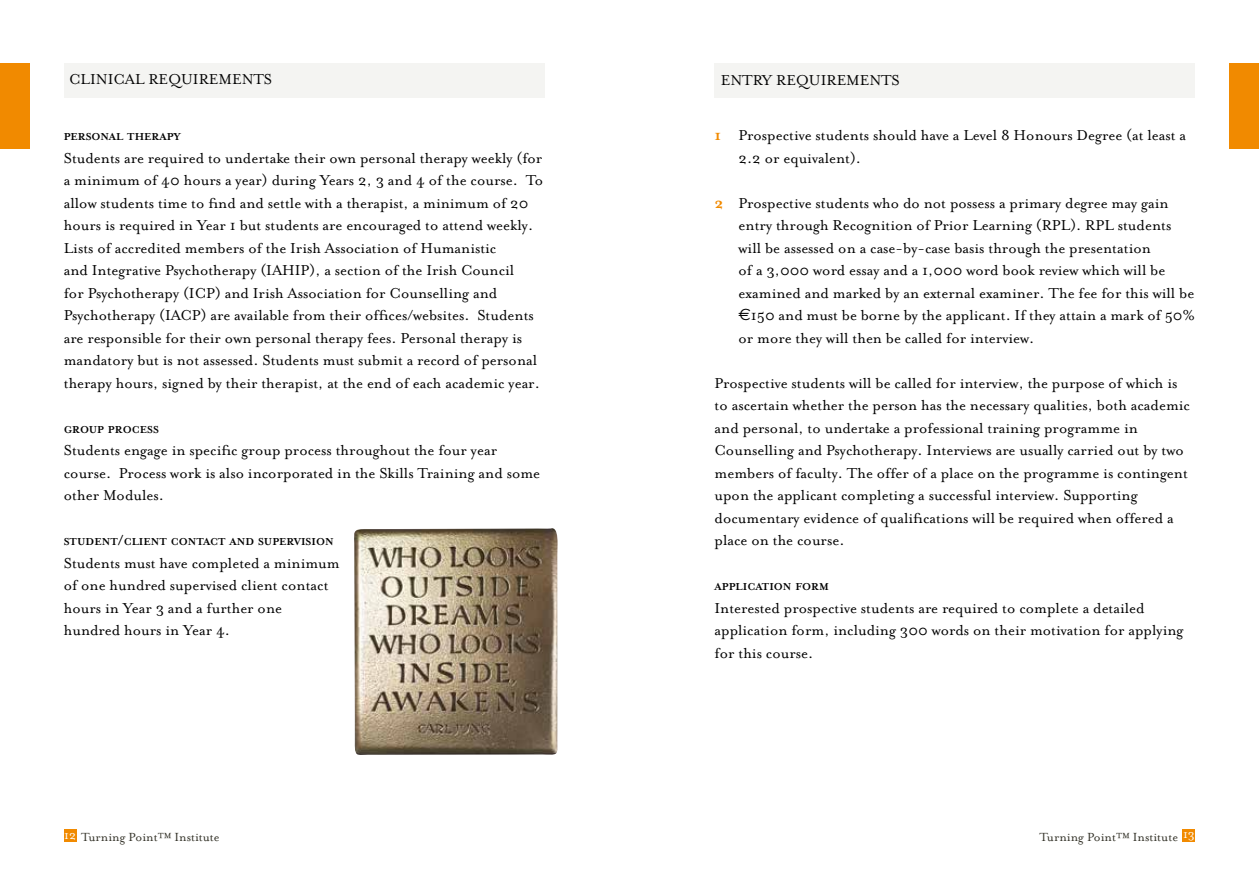
<style>
.page{position:relative;width:1259px;height:893px;background:#fff}
.page>*{position:absolute;margin:0;border:0;box-sizing:border-box;transform-origin:0 0}
.t1{font:16.5px/22.5px "Mrs Eaves Roman";color:#000}
.t2{font:13.5px "Mrs Eaves Roman";color:#333228}
.t3{font:13.5px "Mrs Eaves Roman";color:#fff}
.t4{font:700 11.55px "Mrs Eaves OT";color:#000}
.s1{font-size:16.5px}
.s2{font-family:"Mrs Eaves OT";font-weight:700;color:#f18a00}
.s3{font-family:"Euro Sans"}
.s4{color:#fff}
</style>
<div class="page">
<div style="left:1182px;top:829px;width:13px;height:13px;background:#f18a00"></div>
<div style="left:64px;top:829px;width:12px;height:13px;background:#f18a00"></div>
<div style="left:0;top:64px;width:30px;height:85px;background:#f18a00"></div>
<div style="left:1229px;top:64px;width:30px;height:85px;background:#f18a00"></div>
<div style="left:714px;top:64px;width:481px;height:34px;background:#f4f4f2"></div>
<div style="left:64px;top:64px;width:480px;height:34px;background:#f4f4f2"></div>
<img style="left:354px;top:528px;width:204px;height:227px">
<p class="t1" style="left:69px;top:68px;width:204px">CLINICAL REQUIREMENTS</p>
<p class="t1" style="left:721px;top:69px;width:180px">ENTRY REQUIREMENTS</p>
<p class="t4" style="left:64px;top:130px;width:119px">PERSONAL THERAPY</p>
<p class="t1" style="left:64px;top:147px;width:481px">Students are required to undertake their own personal therapy weekly (for a minimum of 40 hours a year) during Years 2, 3 and 4 of the course. To allow students time to find and settle with a therapist, a minimum of 20 hours is required in Year 1 but students are encouraged to attend weekly.<br>Lists of accredited members of the Irish Association of Humanistic<br>and Integrative Psychotherapy (IAHIP), a section of the Irish Council<br>for Psychotherapy (ICP) and Irish Association for Counselling and Psychotherapy (IACP) are available from their offices/websites. Students are responsible for their own personal therapy fees. Personal therapy is mandatory but is not assessed. Students must submit a record of personal therapy hours, signed by their therapist, at the end of each academic year.</p>
<p class="t4" style="left:64px;top:422px;width:97px">GROUP PROCESS</p>
<p class="t1" style="left:64px;top:439px;width:478px">Students engage in specific group process throughout the four year course. Process work is also incorporated in the Skills Training and some other Modules.</p>
<p class="t4" style="left:64px;top:535px;width:271px">STUDENT<span class="s1">/</span>CLIENT CONTACT AND SUPERVISION</p>
<p class="t1" style="left:64px;top:552px;width:277px">Students must have completed a minimum of one hundred supervised client contact hours in Year 3 and a further one hundred hours in Year 4.</p>
<p class="t1" style="left:738px;top:124px;width:449px;text-indent:-24px"><span class="s2">1</span> Prospective students should have a Level 8 Honours Degree (at least a<br>2.2 or equivalent).</p>
<p class="t1" style="left:738px;top:192px;width:458px;text-indent:-24px"><span class="s2">2</span> Prospective students who do not possess a primary degree may gain entry through Recognition of Prior Learning (RPL). RPL students will be assessed on a case-by-case basis through the presentation<br>of a 3,000 word essay and a 1,000 word book review which will be examined and marked by an external examiner. The fee for this will be <span class="s3">€</span>150 and must be borne by the applicant. If they attain a mark of 50% or more they will then be called for interview.</p>
<p class="t1" style="left:714px;top:372px;width:477px">Prospective students will be called for interview, the purpose of which is to ascertain whether the person has the necessary qualities, both academic and personal, to undertake a professional training programme in Counselling and Psychotherapy. Interviews are usually carried out by two members of faculty. The offer of a place on the programme is contingent upon the applicant completing a successful interview. Supporting documentary evidence of qualifications will be required when offered a place on the course.</p>
<p class="t4" style="left:714px;top:580px;width:116px">APPLICATION FORM</p>
<p class="t1" style="left:714px;top:597px;width:470px">Interested prospective students are required to complete a detailed application form, including 300 words on their motivation for applying for this course.</p>
<p class="t2" style="left:64px;top:829px;width:157px"><span class="s4">12</span> Turning Point™ Institute</p>
<p class="t3" style="left:1183px;top:826px;width:13px">13</p>
<p class="t2" style="left:1039px;top:829px;width:140px">Turning Point™ Institute</p>
</div>
